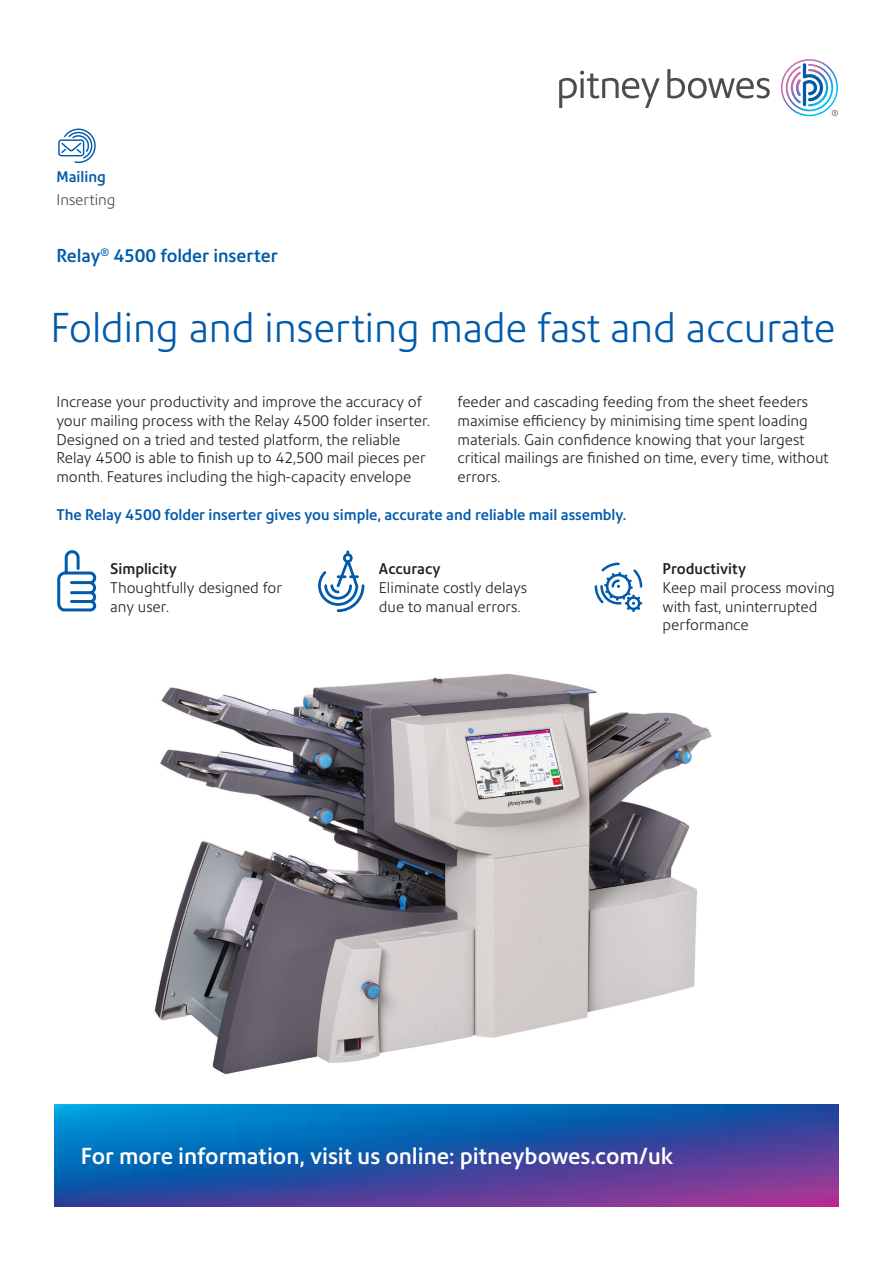
<style>
.page{position:relative;width:893px;height:1263px;background:#fff}
.page>*{position:absolute;margin:0;border:0;box-sizing:border-box;transform-origin:0 0}
.t1{font:300 40.5px "Precision Sans";color:#015aaa}
.t2{font:500 22.5px "Precision Sans";color:#fff}
.t3{font:500 18px "Precision Sans";color:#015aaa}
.t4{font:300 15px/18.8px "Precision Sans";color:#231f20}
.t5{font:500 15px "Precision Sans";color:#015aaa}
.t6{font:500 15px "Precision Sans";color:#231f20}
.t7{font:300 15px "Precision Sans";color:#4b4c4d}
</style>
<div class="page">
<img style="left:154px;top:673px;width:558px;height:402px">
<svg style="left:54px;top:1105px;width:785px;height:101px;background:#2c55a8"></svg>
<div style="left:58px;top:139px;width:26px;height:17px;border:1px solid #015aaa;border-radius:3px"></div>
<svg style="left:60px;top:128px;width:36px;height:35px"></svg>
<svg style="left:57px;top:550px;width:40px;height:62px"></svg>
<svg style="left:318px;top:550px;width:46px;height:62px"></svg>
<svg style="left:595px;top:563px;width:47px;height:49px"></svg>
<svg style="left:559px;top:69px;width:211px;height:39px"></svg>
<svg style="left:781px;top:59px;width:57px;height:57px"></svg>
<p class="t5" style="left:56px;top:168px;width:51px">Mailing</p>
<p class="t7" style="left:56px;top:191px;width:61px">Inserting</p>
<p class="t3" style="left:56px;top:245px;width:223px">Relay<sup>®</sup> 4500 folder inserter</p>
<h1 class="t1" style="left:50px;top:303px;width:787px">Folding and inserting made fast and accurate</h1>
<p class="t4" style="left:56px;top:392px;width:375px">Increase your productivity and improve the accuracy of your mailing process with the Relay 4500 folder inserter.<br>Designed on a tried and tested platform, the reliable Relay 4500 is able to finish up to 42,500 mail pieces per month. Features including the high-capacity envelope</p>
<p class="t4" style="left:458px;top:392px;width:372px">feeder and cascading feeding from the sheet feeders maximise efficiency by minimising time spent loading materials. Gain confidence knowing that your largest critical mailings are finished on time, every time, without errors.</p>
<p class="t5" style="left:56px;top:506px;width:571px">The Relay 4500 folder inserter gives you simple, accurate and reliable mail assembly.</p>
<p class="t6" style="left:110px;top:560px;width:68px">Simplicity</p>
<p class="t4" style="left:110px;top:578px;width:173px">Thoughtfully designed for any user.</p>
<p class="t6" style="left:379px;top:560px;width:63px">Accuracy</p>
<p class="t4" style="left:379px;top:578px;width:150px">Eliminate costly delays due to manual errors.</p>
<p class="t6" style="left:662px;top:560px;width:85px">Productivity</p>
<p class="t4" style="left:662px;top:578px;width:174px">Keep mail process moving with fast, uninterrupted performance</p>
<h2 class="t2" style="left:81px;top:1143px;width:594px">For more information, visit us online: pitneybowes.com/uk</h2>
</div>
